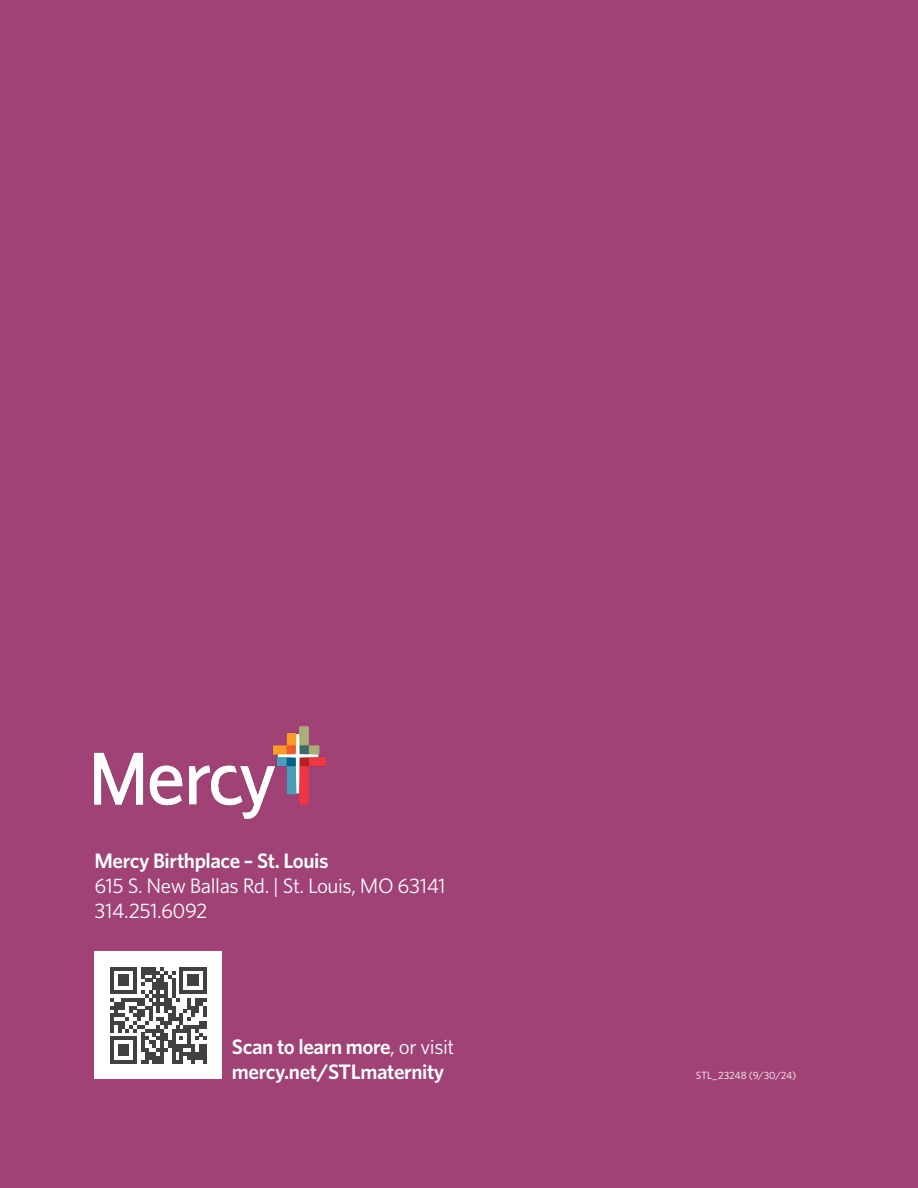
<style>
.page{position:relative;width:918px;height:1188px;background:#a04276}
.page>*{position:absolute;margin:0;border:0;box-sizing:border-box;transform-origin:0 0}
.t1{font:600 21px/25.2px "Whitney";letter-spacing:-.02em;color:#fff}
.t2{font:21px/25.2px "Whitney";letter-spacing:-.02em;color:#fff}
.t3{font:10.5px "Whitney";letter-spacing:.005em;color:#fff}
.s1{font-weight:400}
</style>
<div class="page">
<img style="left:94px;top:727px;width:231px;height:91px">
<div style="left:94px;top:951px;width:128px;height:128px;background:#fff"></div>
<svg style="left:110px;top:967px;width:97px;height:97px"></svg>
<p class="t1" style="left:94px;top:848px;width:236px">Mercy Birthplace – St. Louis</p>
<p class="t2" style="left:94px;top:873px;width:353px">615 S. New Ballas Rd. | St. Louis, MO 63141<br>314.251.6092</p>
<p class="t1" style="left:232px;top:1033px;width:224px">Scan to learn more<span class="s1">, or visit </span>mercy.net/STLmaternity</p>
<p class="t3" style="left:696px;top:1068px;width:102px">STL_23248 (9/30/24)</p>
</div>
